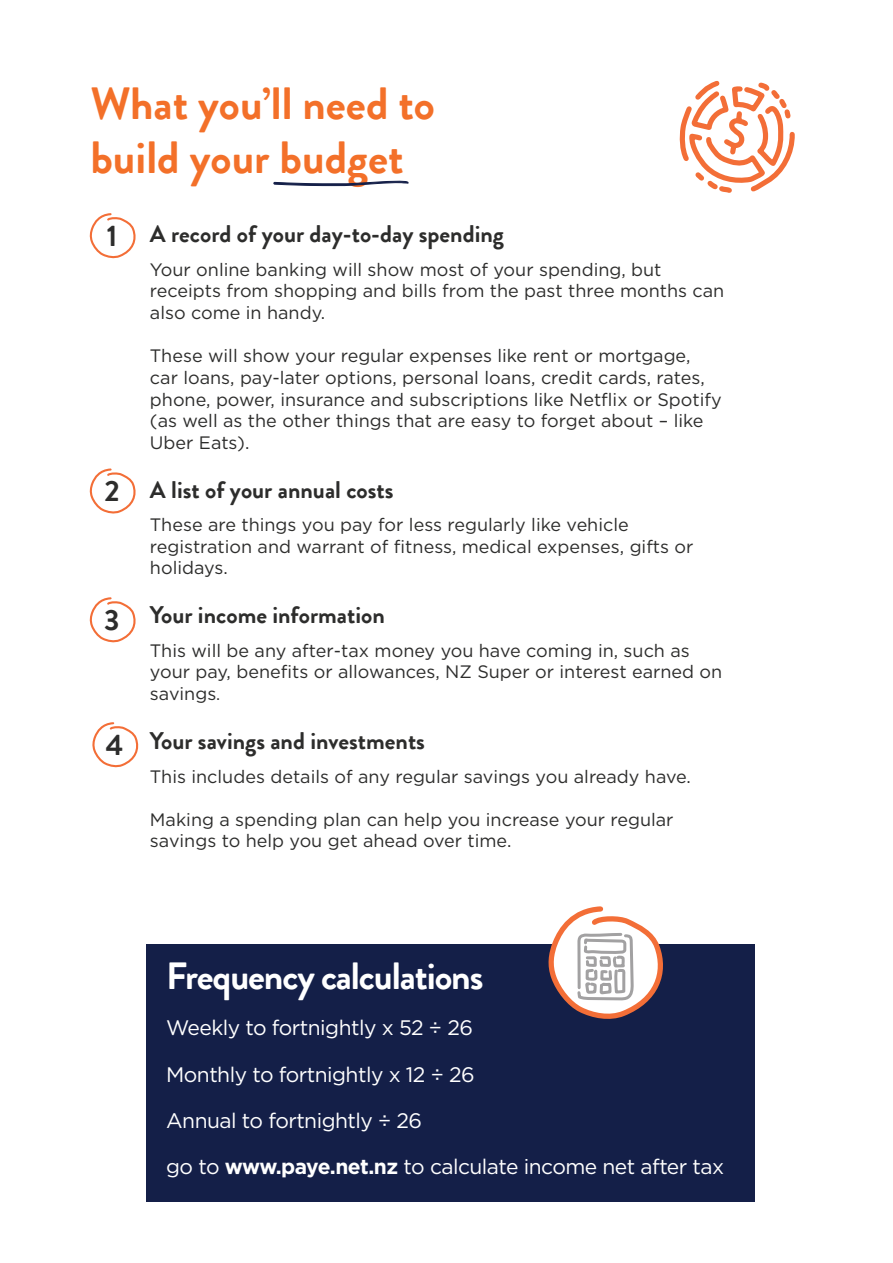
<style>
.page{position:relative;width:893px;height:1263px;background:#fff}
.page>*{position:absolute;margin:0;border:0;box-sizing:border-box;transform-origin:0 0}
.t1{font:700 45px/54px "Brandon Grotesque";color:#f37029}
.t2{font:700 37.8px "Brandon Grotesque";letter-spacing:-.03em;color:#fff}
.t3{font:700 29.4px "Brandon Grotesque";color:#2d2d2c}
.t4{font:700 24px "Brandon Grotesque";color:#2d2d2c}
.t5{font:21px "Gotham";letter-spacing:-.025em;color:#fff}
.t6{font:18px/21.6px "Gotham";color:#2d2d2c}
.s1{font-size:16.8px}
.s2{font-weight:700}
</style>
<div class="page">
<svg style="left:89px;top:213px;width:47px;height:46px"></svg>
<svg style="left:89px;top:468px;width:47px;height:46px"></svg>
<svg style="left:89px;top:597px;width:47px;height:46px"></svg>
<svg style="left:92px;top:722px;width:47px;height:46px"></svg>
<div style="left:146px;top:944px;width:609px;height:257px;background:#141f48"></div>
<svg style="left:548px;top:906px;width:115px;height:113px"></svg>
<svg style="left:273px;top:180px;width:136px;height:7px"></svg>
<svg style="left:679px;top:80px;width:116px;height:113px"></svg>
<h1 class="t1" style="left:90px;top:77px;width:346px">What you’ll need to build your budget</h1>
<h3 class="t4" style="left:150px;top:217px;width:356px">A record of your day-to-day spending</h3>
<p class="t6" style="left:150px;top:258px;width:576px">Your online banking will show most of your spending, but receipts from shopping and bills from the past three months can also come in handy.</p>
<p class="t6" style="left:150px;top:345px;width:573px">These will show your regular expenses like rent or mortgage, car loans, pay-later options, personal loans, credit cards, rates, phone, power, insurance and subscriptions like Netflix or Spotify (as well as the other things that are easy to forget about – like Uber Eats).</p>
<h3 class="t4" style="left:150px;top:472px;width:245px">A list of your annual costs</h3>
<p class="t6" style="left:150px;top:514px;width:545px">These are things you pay for less regularly like vehicle registration and warrant of fitness, medical expenses, gifts or holidays.</p>
<h3 class="t4" style="left:150px;top:598px;width:236px">Your income information</h3>
<p class="t6" style="left:150px;top:639px;width:574px">This will be any after-tax money you have coming in, such as your pay, benefits or allowances, NZ Super or interest earned on savings<span class="s1">.</span></p>
<h3 class="t4" style="left:150px;top:724px;width:277px">Your savings and investments</h3>
<p class="t6" style="left:150px;top:765px;width:542px">This includes details of any regular savings you already have.</p>
<p class="t6" style="left:150px;top:808px;width:525px">Making a spending plan can help you increase your regular savings to help you get ahead over time.</p>
<h3 class="t3" style="left:107px;top:215px;width:12px">1</h3>
<h3 class="t3" style="left:104px;top:470px;width:17px">2</h3>
<h3 class="t3" style="left:104px;top:599px;width:17px">3</h3>
<h3 class="t3" style="left:106px;top:724px;width:19px">4</h3>
<h2 class="t2" style="left:166px;top:949px;width:319px">Frequency calculations</h2>
<p class="t5" style="left:166px;top:1014px;width:308px">Weekly to fortnightly x 52 ÷ 26</p>
<p class="t5" style="left:166px;top:1060px;width:310px">Monthly to fortnightly x 12 ÷ 26</p>
<p class="t5" style="left:166px;top:1107px;width:257px">Annual to fortnightly ÷ 26</p>
<p class="t5" style="left:166px;top:1153px;width:560px">go to <span class="s2">www.paye.net.nz</span> to calculate income net after tax</p>
</div>
